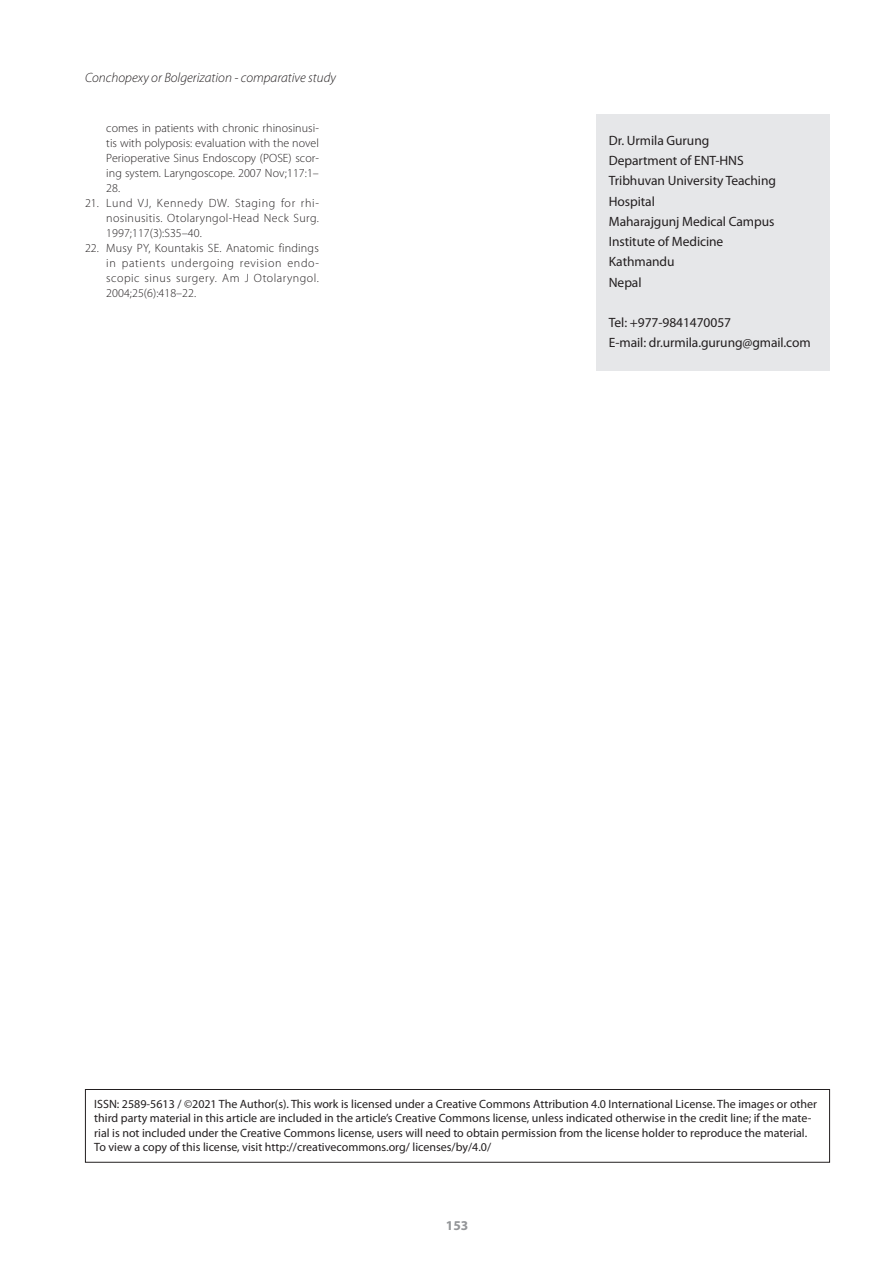
<style>
.page{position:relative;width:893px;height:1263px;background:#fff}
.page>*{position:absolute;margin:0;border:0;box-sizing:border-box;transform-origin:0 0}
.ADRES{font:13.5px/20.2px "Myriad Pro";letter-spacing:-.005em;color:#231f20}
.t1{font:italic 300 13.5px "Myriad Pro";color:#231f20}
.t2{font:700 13.5px "Myriad Pro";color:#939598}
.t3{font:12px/14.4px "Myriad Pro";color:#231f20}
.t4{font:300 12px/15px "Myriad Pro";letter-spacing:.03em;color:#231f20;text-align:justify}
</style>
<div class="page">
<div style="left:596px;top:114px;width:234px;height:257px;background:#e6e7e9"></div>
<div style="left:85px;top:1089px;width:745px;height:73px;border:1px solid #231f20"></div>
<p class="t1" style="left:85px;top:70px;width:252px">Conchopexy or Bolgerization - comparative study</p>
<p class="t4" style="left:106px;top:120px;width:214px">comes in patients with chronic rhinosinusi&shy;tis with polyposis: evaluation with the novel Perioperative Sinus Endoscopy (POSE) scor&shy;ing system. Laryngoscope. 2007 Nov;117:1– 28.</p>
<p class="t4" style="left:106px;top:195px;width:214px;text-indent:-21px">21. Lund VJ, Kennedy DW. Staging for rhi&shy;nosinusitis. Otolaryngol-Head Neck Surg.<br>1997;117(3):S35–40.</p>
<p class="t4" style="left:106px;top:240px;width:214px;text-indent:-21px">22. Musy PY, Kountakis SE. Anatomic findings in patients undergoing revision endo&shy;scopic sinus surgery. Am J Otolaryngol.<br>2004;25(6):418–22.</p>
<p class="ADRES" style="left:609px;top:130px;width:102px">Dr. Urmila Gurung</p>
<p class="ADRES" style="left:609px;top:151px;width:136px">Department of ENT-HNS</p>
<p class="ADRES" style="left:609px;top:171px;width:169px">Tribhuvan University Teaching<br>Hospital</p>
<p class="ADRES" style="left:609px;top:211px;width:167px">Maharajgunj Medical Campus</p>
<p class="ADRES" style="left:609px;top:232px;width:116px">Institute of Medicine</p>
<p class="ADRES" style="left:609px;top:252px;width:67px">Kathmandu</p>
<p class="ADRES" style="left:609px;top:272px;width:34px">Nepal</p>
<p class="ADRES" style="left:609px;top:313px;width:124px">Tel: +977-9841470057</p>
<p class="ADRES" style="left:609px;top:333px;width:203px">E-mail: dr.urmila.gurung@gmail.com</p>
<p class="t3" style="left:94px;top:1097px;width:724px">ISSN: 2589-5613 / ©2021 The Author(s). This work is licensed under a Creative Commons Attribution 4.0 International License. The images or other third party material in this article are included in the article’s Creative Commons license, unless indicated otherwise in the credit line; if the mate&shy;rial is not included under the Creative Commons license, users will need to obtain permission from the license holder to reproduce the material.<br>To view a copy of this license, visit http://creativecommons.org/ licenses/by/4.0/</p>
<p class="t2" style="left:446px;top:1218px;width:24px">153</p>
</div>
